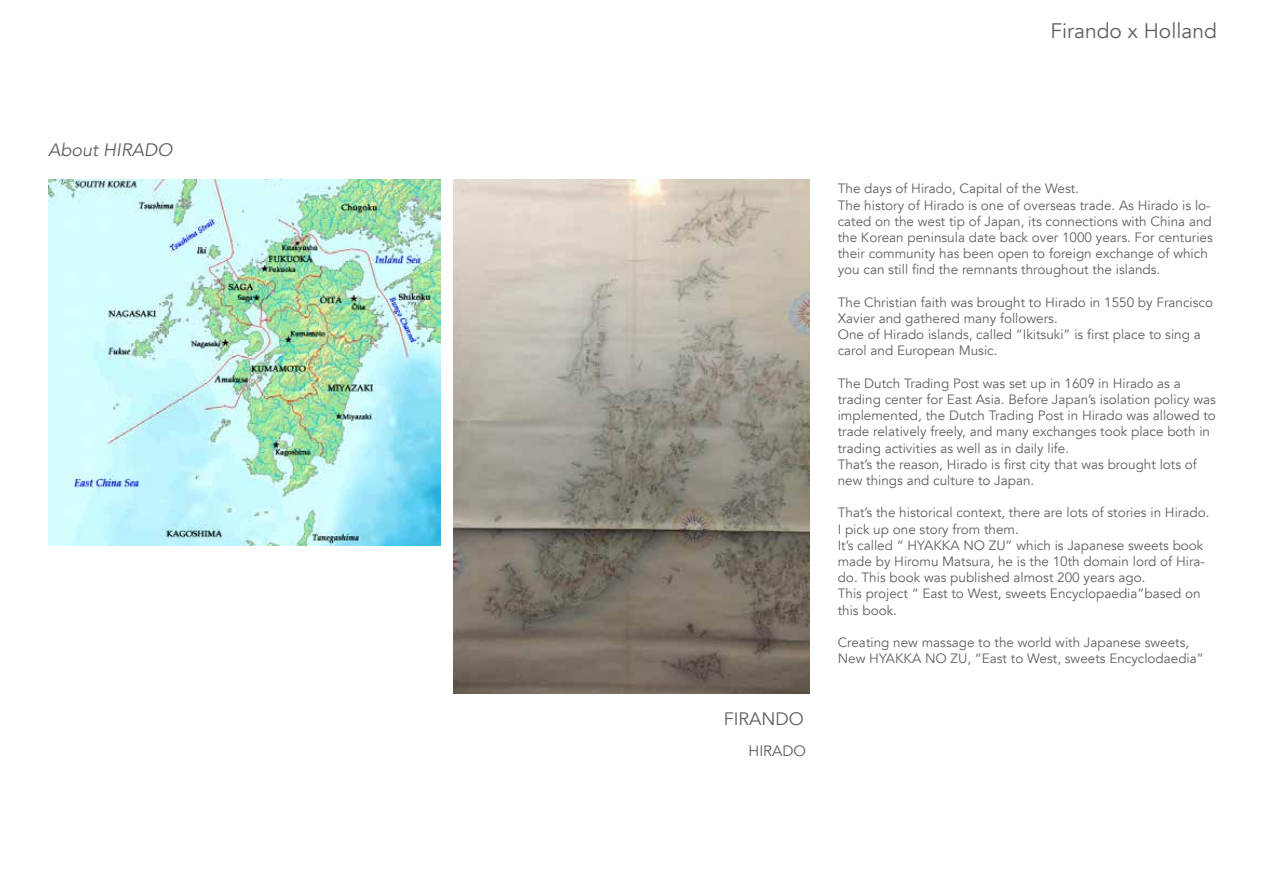
<style>
.page{position:relative;width:1263px;height:893px;background:#fff}
.page>*{position:absolute;margin:0;border:0;box-sizing:border-box;transform-origin:0 0}
.t1{font:21px "Avenir";color:#5f6062}
.t2{font:italic 18px "Avenir";color:#5f6062}
.t3{font:18px "Avenir";color:#5f6062}
.t4{font:15px "Avenir";color:#5f6062}
.t5{font:13.5px/16.2px "Avenir";color:#5f6062}
</style>
<div class="page">
<img style="left:454px;top:179px;width:355px;height:515px">
<img style="left:48px;top:180px;width:393px;height:365px">
<h2 class="t2" style="left:48px;top:139px;width:126px">About HIRADO</h2>
<h1 class="t1" style="left:1050px;top:18px;width:168px">Firando x Holland</h1>
<h2 class="t3" style="left:724px;top:708px;width:82px">FIRANDO</h2>
<p class="t4" style="left:748px;top:741px;width:59px">HIRADO</p>
<p class="t5" style="left:838px;top:181px;width:377px">The days of Hirado, Capital of the West.<br>The history of Hirado is one of overseas trade. As Hirado is lo&shy;cated on the west tip of Japan, its connections with China and the Korean peninsula date back over 1000 years. For centuries their community has been open to foreign exchange of which you can still find the remnants throughout the islands.</p>
<p class="t5" style="left:838px;top:294px;width:377px">The Christian faith was brought to Hirado in 1550 by Francisco Xavier and gathered many followers.<br>One of Hirado islands, called “Ikitsuki” is first place to sing a carol and European Music.</p>
<p class="t5" style="left:838px;top:375px;width:380px">The Dutch Trading Post was set up in 1609 in Hirado as a trading center for East Asia. Before Japan’s isolation policy was implemented, the Dutch Trading Post in Hirado was allowed to trade relatively freely, and many exchanges took place both in trading activities as well as in daily life.<br>That’s the reason, Hirado is first city that was brought lots of new things and culture to Japan.</p>
<p class="t5" style="left:838px;top:505px;width:373px">That’s the historical context, there are lots of stories in Hirado.<br>I pick up one story from them.<br>It’s called “ HYAKKA NO ZU” which is Japanese sweets book made by Hiromu Matsura, he is the 10th domain lord of Hira&shy;do. This book was published almost 200 years ago.<br>This project “ East to West, sweets Encyclopaedia”based on this book.</p>
<p class="t5" style="left:838px;top:634px;width:368px">Creating new massage to the world with Japanese sweets,<br>New HYAKKA NO ZU, “East to West, sweets Encyclodaedia”</p>
</div>
